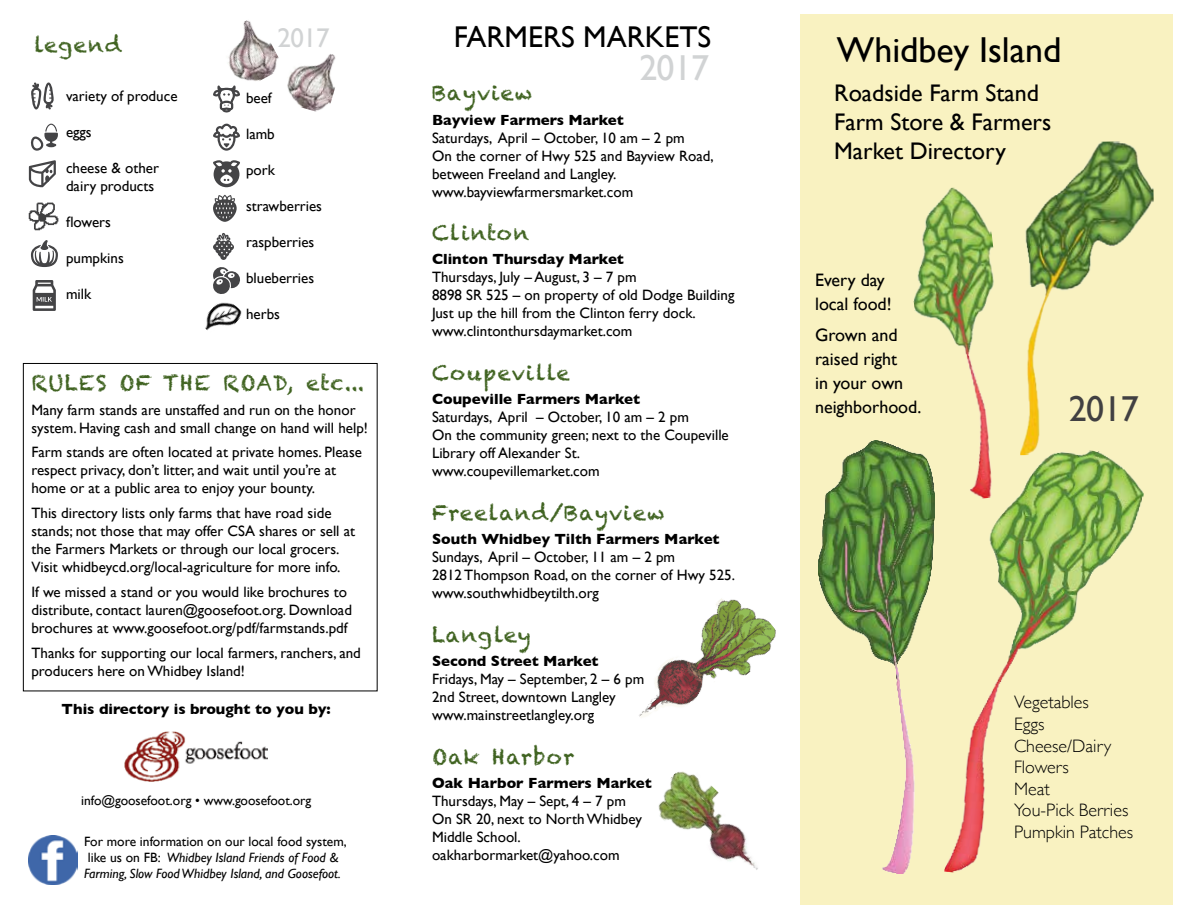
<style>
.page{position:relative;width:1188px;height:918px;background:#fff}
.page>*{position:absolute;margin:0;border:0;box-sizing:border-box;transform-origin:0 0}
.t1{font:36px "Gill Sans";color:#000}
.t2{font:36px "Gill Sans";color:#d1d3d4}
.t3{font:36px "Gill Sans";color:#414042}
.t4{font:30px "Gill Sans";color:#000}
.t5{font:27px "Gill Sans";color:#d1d3d4}
.t6{font:24px/28.8px "Gill Sans";color:#000}
.t7{font:21px "Chalkduster";letter-spacing:.06em;color:#406321}
.t8{font:21px "Chalkduster";letter-spacing:.035em;color:#406321}
.t9{font:300 18px/21.6px "Gill Sans";color:#000}
.t10{font:18px/24px "Gill Sans";color:#000}
.t11{font:15px/18px "Gill Sans";color:#000}
.t12{font:700 15px "Gill Sans";color:#000}
.t13{font:italic 13.5px/16.2px "Gill Sans";color:#000}
.t14{font:13.5px "Gill Sans";color:#000}
.s1{font-style:normal}
</style>
<div class="page">
<div style="left:800px;top:14px;width:373px;height:890px;background:#f9f2c1"></div>
<img style="left:1024px;top:141px;width:130px;height:299px">
<img style="left:913px;top:187px;width:81px;height:253px">
<img style="left:944px;top:440px;width:200px;height:433px">
<img style="left:818px;top:440px;width:117px;height:434px">
<img style="left:29px;top:835px;width:49px;height:49px">
<svg style="left:213px;top:195px;width:24px;height:27px"></svg>
<svg style="left:213px;top:233px;width:21px;height:27px"></svg>
<svg style="left:31px;top:82px;width:23px;height:28px"></svg>
<svg style="left:30px;top:124px;width:28px;height:27px"></svg>
<svg style="left:31px;top:240px;width:27px;height:27px"></svg>
<svg style="left:29px;top:160px;width:27px;height:27px"></svg>
<svg style="left:213px;top:124px;width:27px;height:27px"></svg>
<svg style="left:213px;top:91px;width:27px;height:21px"></svg>
<svg style="left:213px;top:160px;width:27px;height:27px"></svg>
<svg style="left:213px;top:267px;width:27px;height:27px"></svg>
<img style="left:28px;top:202px;width:31px;height:29px">
<div style="left:23px;top:363px;width:355px;height:328px;border:1px solid #000"></div>
<img style="left:639px;top:598px;width:137px;height:119px">
<img style="left:215px;top:20px;width:64px;height:71px">
<img style="left:287px;top:54px;width:49px;height:58px">
<img style="left:124px;top:731px;width:144px;height:51px">
<img style="left:658px;top:771px;width:100px;height:99px">
<img style="left:205px;top:302px;width:37px;height:29px">
<svg style="left:33px;top:280px;width:23px;height:31px"></svg>
<h3 class="t7" style="left:35px;top:32px;width:89px">legend</h3>
<p class="t11" style="left:66px;top:87px;width:113px">variety of produce</p>
<p class="t11" style="left:66px;top:123px;width:27px">eggs</p>
<p class="t11" style="left:66px;top:159px;width:95px">cheese &amp; other dairy products</p>
<p class="t11" style="left:66px;top:213px;width:47px">flowers</p>
<p class="t11" style="left:66px;top:249px;width:59px">pumpkins</p>
<p class="t11" style="left:66px;top:285px;width:27px">milk</p>
<h3 class="t5" style="left:277px;top:22px;width:54px">2017</h3>
<p class="t11" style="left:246px;top:89px;width:27px">beef</p>
<p class="t11" style="left:246px;top:125px;width:30px">lamb</p>
<p class="t11" style="left:246px;top:161px;width:30px">pork</p>
<p class="t11" style="left:246px;top:197px;width:78px">strawberries</p>
<p class="t11" style="left:246px;top:233px;width:70px">raspberries</p>
<p class="t11" style="left:246px;top:269px;width:70px">blueberries</p>
<p class="t11" style="left:246px;top:305px;width:35px">herbs</p>
<h3 class="t7" style="left:31px;top:370px;width:334px">RULES OF THE ROAD, etc...</h3>
<p class="t11" style="left:31px;top:400px;width:338px">Many farm stands are unstaffed and run on the honor system. Having cash and small change on hand will help!</p>
<p class="t11" style="left:31px;top:443px;width:332px">Farm stands are often located at private homes. Please respect privacy, don’t litter, and wait until you’re at home or at a public area to enjoy your bounty.</p>
<p class="t11" style="left:31px;top:504px;width:325px">This directory lists only farms that have road side stands; not those that may offer CSA shares or sell at the Farmers Markets or through our local grocers.<br>Visit whidbeycd.org/local-agriculture for more info.</p>
<p class="t11" style="left:31px;top:583px;width:322px">If we missed a stand or you would like brochures to distribute, contact lauren@goosefoot.org. Download brochures at www.goosefoot.org/pdf/farmstands.pdf</p>
<p class="t11" style="left:31px;top:643px;width:331px">Thanks for supporting our local farmers, ranchers, and producers here on Whidbey Island!</p>
<p class="t12" style="left:62px;top:697px;width:271px">This directory is brought to you by:</p>
<p class="t14" style="left:81px;top:793px;width:232px">info@goosefoot.org • www.goosefoot.org</p>
<p class="t13" style="left:84px;top:833px;width:264px"><span class="s1">For more information on our local food system, like us on FB:</span> Whidbey Island Friends of Food &amp;<br>Farming, Slow Food Whidbey Island, and Goosefoot.</p>
<h2 class="t4" style="left:454px;top:20px;width:259px">FARMERS MARKETS</h2>
<h3 class="t7" style="left:432px;top:80px;width:102px">Bayview</h3>
<p class="t12" style="left:432px;top:108px;width:193px">Bayview Farmers Market</p>
<p class="t11" style="left:432px;top:128px;width:283px">Saturdays, April – October, 10 am – 2 pm<br>On the corner of Hwy 525 and Bayview Road, between Freeland and Langley. www.bayviewfarmersmarket.com</p>
<h3 class="t7" style="left:432px;top:220px;width:99px">Clinton</h3>
<p class="t12" style="left:432px;top:248px;width:194px">Clinton Thursday Market</p>
<p class="t11" style="left:432px;top:268px;width:304px">Thursdays, July – August, 3 – 7 pm<br>8898 SR 525 – on property of old Dodge Building Just up the hill from the Clinton ferry dock. www.clintonthursdaymarket.com</p>
<h3 class="t7" style="left:432px;top:360px;width:139px">Coupeville</h3>
<p class="t12" style="left:432px;top:387px;width:210px">Coupeville Farmers Market</p>
<p class="t11" style="left:432px;top:408px;width:298px">Saturdays, April – October, 10 am – 2 pm<br>On the community green; next to the Coupeville Library off Alexander St. www.coupevillemarket.com</p>
<h3 class="t7" style="left:432px;top:500px;width:234px">Freeland/Bayview</h3>
<p class="t12" style="left:432px;top:527px;width:289px">South Whidbey Tilth Farmers Market</p>
<p class="t11" style="left:432px;top:548px;width:305px">Sundays, April – October, 11 am – 2 pm<br>2812 Thompson Road, on the corner of Hwy 525. www.southwhidbeytilth.org</p>
<h3 class="t8" style="left:432px;top:622px;width:100px">Langley</h3>
<p class="t12" style="left:432px;top:649px;width:168px">Second Street Market</p>
<p class="t11" style="left:432px;top:670px;width:214px">Fridays, May – September, 2 – 6 pm<br>2nd Street, downtown Langley www.mainstreetlangley.org</p>
<h3 class="t7" style="left:432px;top:744px;width:144px">Oak Harbor</h3>
<p class="t12" style="left:432px;top:771px;width:221px">Oak Harbor Farmers Market</p>
<p class="t11" style="left:432px;top:792px;width:211px">Thursdays, May – Sept, 4 – 7 pm<br>On SR 20, next to North Whidbey<br>Middle School. oakharbormarket@yahoo.com</p>
<h1 class="t2" style="left:639px;top:47px;width:71px">2017</h1>
<h1 class="t1" style="left:837px;top:29px;width:226px">Whidbey Island</h1>
<h3 class="t6" style="left:834px;top:78px;width:219px">Roadside Farm Stand<br>Farm Store &amp; Farmers<br>Market Directory</h3>
<p class="t10" style="left:815px;top:268px;width:78px">Every day local food!</p>
<p class="t10" style="left:815px;top:323px;width:108px">Grown and raised right<br>in your own neighborhood.</p>
<h1 class="t3" style="left:1069px;top:388px;width:71px">2017</h1>
<p class="t9" style="left:1014px;top:691px;width:121px">Vegetables<br>Eggs<br>Cheese/Dairy<br>Flowers<br>Meat<br>You-Pick Berries<br>Pumpkin Patches</p>
</div>
